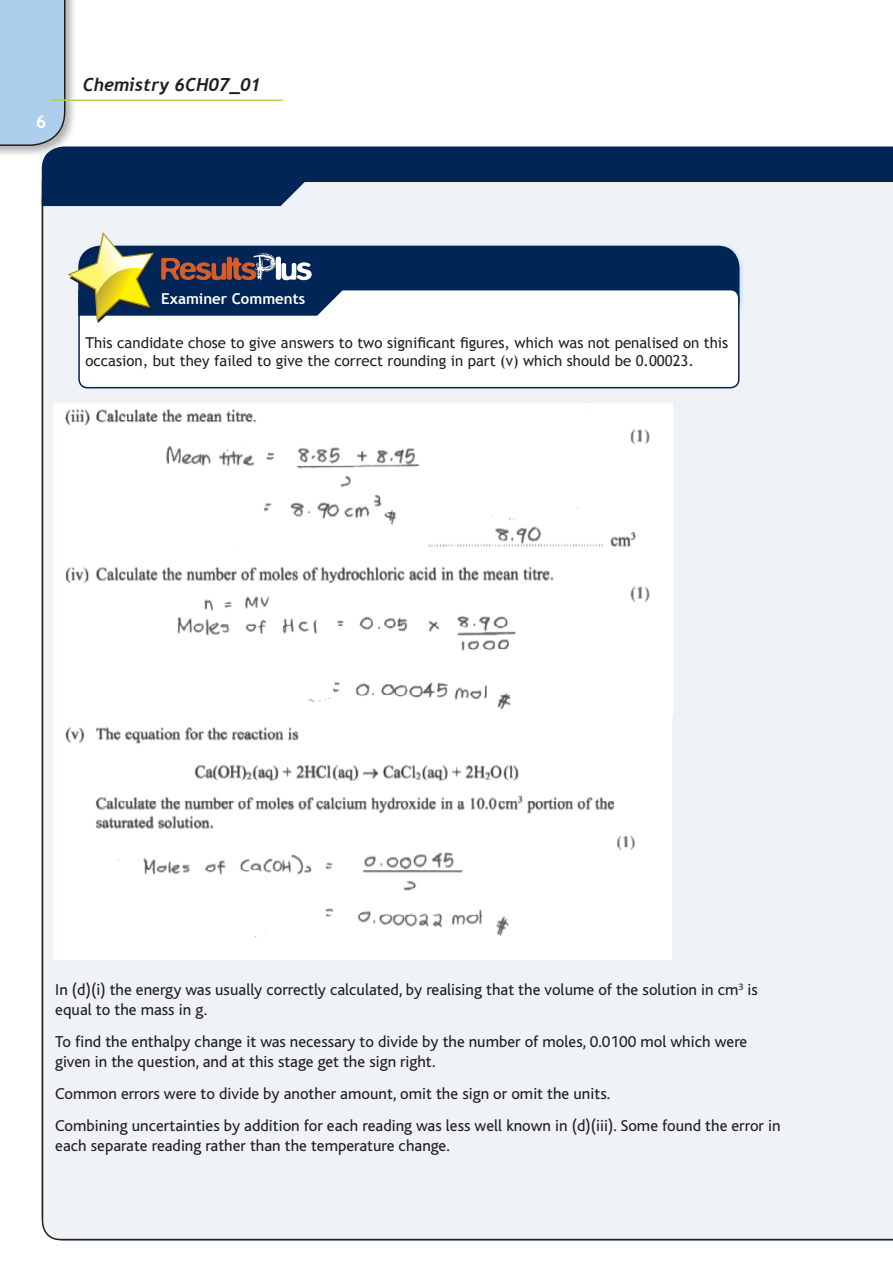
<style>
.page{position:relative;width:893px;height:1263px;background:#fff}
.page>*{position:absolute;margin:0;border:0;box-sizing:border-box;transform-origin:0 0}
.t1{font:italic 700 18px "Trebuchet";color:#231f20}
.Body_text{font:16.5px/19.5px "Bliss";color:#231f20}
.Examiner_comments{font:15px/18px "Trebuchet MS";color:#231f20}
.t2{font:700 15px "Trebuchet MS";color:#fff}
</style>
<div class="page">
<div style="left:0;top:0;width:77px;height:158px;background:#231f20;opacity:.35"></div>
<hr style="left:50px;top:99px;width:233px;height:2px;background:#b0d354">
<div style="left:42px;top:146px;width:850px;height:35px;background:#002556"></div>
<div style="left:42px;top:181px;width:850px;height:1059px;background:#eff3f7"></div>
<svg style="left:42px;top:180px;width:264px;height:26px;background:#0b2e5d"></svg>
<svg style="left:892px;top:146px;width:1px;height:1094px"></svg>
<div style="left:75px;top:242px;width:671px;height:87px;background:#adceec;opacity:.55"></div>
<div style="left:79px;top:246px;width:660px;height:75px;background:#002556;border-radius:21px"></div>
<div style="left:78px;top:246px;width:661px;height:76px;border:2px solid #002556;border-radius:21px"></div>
<div style="left:79px;top:290px;width:660px;height:98px;background:#fff;border-radius:9px"></div>
<div style="left:78px;top:289px;width:661px;height:99px;border:2px solid #002556;border-radius:9px"></div>
<svg style="left:66px;top:232px;width:277px;height:91px"></svg>
<img style="left:53px;top:404px;width:620px;height:555px">
<div style="left:0;top:0;width:65px;height:146px;background:#adceec"></div>
<p class="t1" style="left:83px;top:74px;width:180px">Chemistry 6CH07_01</p>
<p class="t2" style="left:161px;top:290px;width:145px">Examiner Comments</p>
<p class="Examiner_comments" style="left:85px;top:334px;width:644px">This candidate chose to give answers to two significant figures, which was not penalised on this occasion, but they failed to give the correct rounding in part (v) which should be 0.00023.</p>
<p class="Body_text" style="left:55px;top:981px;width:704px">In (d)(i) the energy was usually correctly calculated, by realising that the volume of the solution in cm<sup>3</sup> is equal to the mass in g.</p>
<p class="Body_text" style="left:55px;top:1032px;width:694px">To find the enthalpy change it was necessary to divide by the number of moles, 0.0100 mol which were given in the question, and at this stage get the sign right.</p>
<p class="Body_text" style="left:55px;top:1084px;width:556px">Common errors were to divide by another amount, omit the sign or omit the units.</p>
<p class="Body_text" style="left:55px;top:1116px;width:727px">Combining uncertainties by addition for each reading was less well known in (d)(iii). Some found the error in each separate reading rather than the temperature change.</p>
</div>
